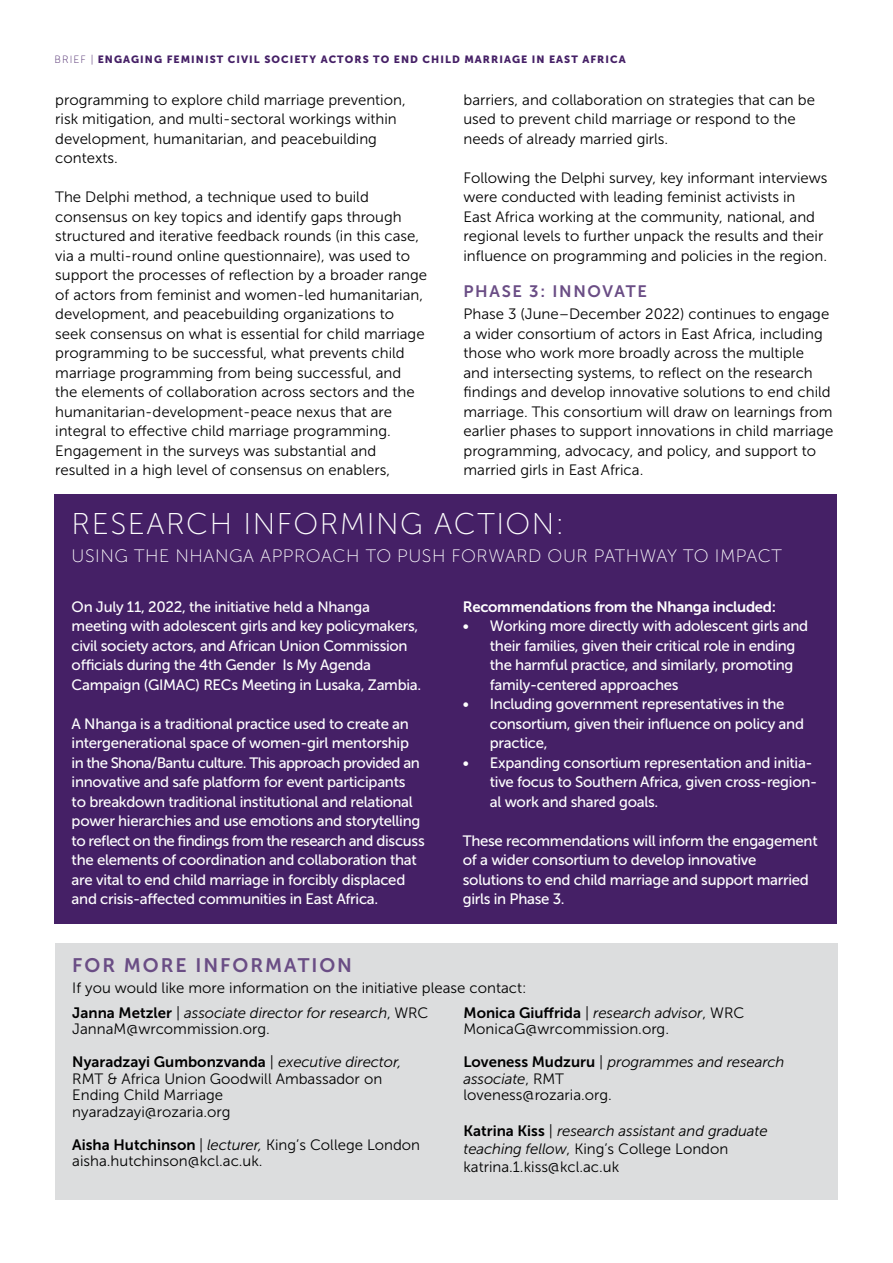
<style>
.page{position:relative;width:893px;height:1263px;background:#fff}
.page>*{position:absolute;margin:0;border:0;box-sizing:border-box;transform-origin:0 0}
.Box_Heading{font:30px "Museo Sans 100";letter-spacing:.05em;color:#fff}
.Heading_2{font:19.5px "Museo Sans 700";letter-spacing:.1em;color:#6a4d85}
.Box_Heading_2{font:18px "Museo Sans 100";letter-spacing:.03em;color:#fff}
.Heading_3{font:16.5px "Museo Sans 700";letter-spacing:.1em;color:#6a4d85}
.Body{font:15px/19.5px "Museo Sans 300";color:#000}
.Box_Text{font:15px/19.5px "Museo Sans 500";letter-spacing:-.02em;color:#fff}
.Body-2{font:italic 15px/16.5px "Museo Sans 300";letter-spacing:-.01em;color:#000}
.t1{font:15px "Museo Sans 700";letter-spacing:-.02em;color:#fff}
.Body-3{font:15px "Museo Sans 700";color:#000}
.t2{font:10.5px "Museo Sans 900";letter-spacing:.1em;color:#452066}
.s1{font-family:"Museo Sans 100"}
.s2{font-family:"Museo Sans 700";font-style:normal}
.s3{font-style:normal}
.s4{font-family:"Museo Sans 700"}
.s5{font-style:italic}
.s6{font-family:"Museo Sans 300"}
.s7{font-family:"Museo Sans 300";font-style:italic}
</style>
<div class="page">
<div style="left:55px;top:495px;width:782px;height:429px;background:#452066"></div>
<div style="left:55px;top:943px;width:783px;height:257px;background:#dcddde"></div>
<p class="t2" style="left:55px;top:54px;width:572px"><span class="s1">BRIEF |</span> ENGAGING FEMINIST CIVIL SOCIETY ACTORS TO END CHILD MARRIAGE IN EAST AFRICA</p>
<p class="Body" style="left:55px;top:90px;width:352px">programming to explore child marriage prevention, risk mitigation, and multi-sectoral workings within development, humanitarian, and peacebuilding contexts.</p>
<p class="Body" style="left:55px;top:187px;width:373px">The Delphi method, a technique used to build consensus on key topics and identify gaps through structured and iterative feedback rounds (in this case, via a multi-round online questionnaire), was used to support the processes of reflection by a broader range of actors from feminist and women-led humanitarian, development, and peacebuilding organizations to seek consensus on what is essential for child marriage programming to be successful, what prevents child marriage programming from being successful, and the elements of collaboration across sectors and the humanitarian-development-peace nexus that are integral to effective child marriage programming.<br>Engagement in the surveys was substantial and resulted in a high level of consensus on enablers,</p>
<p class="Body" style="left:463px;top:90px;width:353px">barriers, and collaboration on strategies that can be used to prevent child marriage or respond to the needs of already married girls.</p>
<p class="Body" style="left:463px;top:168px;width:365px">Following the Delphi survey, key informant interviews were conducted with leading feminist activists in<br>East Africa working at the community, national, and regional levels to further unpack the results and their influence on programming and policies in the region.</p>
<p class="Heading_3" style="left:463px;top:282px;width:185px">PHASE 3: INNOVATE</p>
<p class="Body" style="left:463px;top:304px;width:371px">Phase 3 (June–December 2022) continues to engage a wider consortium of actors in East Africa, including those who work more broadly across the multiple<br>and intersecting systems, to reflect on the research findings and develop innovative solutions to end child marriage. This consortium will draw on learnings from earlier phases to support innovations in child marriage programming, advocacy, and policy, and support to married girls in East Africa.</p>
<p class="Box_Heading" style="left:72px;top:508px;width:494px">RESEARCH INFORMING ACTION:</p>
<p class="Box_Heading_2" style="left:72px;top:546px;width:712px">USING THE NHANGA APPROACH TO PUSH FORWARD OUR PATHWAY TO IMPACT</p>
<p class="Box_Text" style="left:72px;top:597px;width:351px">On July 11, 2022, the initiative held a Nhanga meeting with adolescent girls and key policymakers, civil society actors, and African Union Commission officials during the 4th Gender Is My Agenda Campaign (GIMAC) RECs Meeting in Lusaka, Zambia.</p>
<p class="Box_Text" style="left:72px;top:714px;width:355px">A Nhanga is a traditional practice used to create an intergenerational space of women-girl mentorship in the Shona/Bantu culture. This approach provided an innovative and safe platform for event participants<br>to breakdown traditional institutional and relational power hierarchies and use emotions and storytelling to reflect on the findings from the research and discuss the elements of coordination and collaboration that are vital to end child marriage in forcibly displaced and crisis-affected communities in East Africa.</p>
<p class="t1" style="left:463px;top:598px;width:315px">Recommendations from the Nhanga included:</p>
<p class="Box_Text" style="left:490px;top:616px;width:320px;text-indent:-27px">• Working more directly with adolescent girls and their families, given their critical role in ending the harmful practice, and similarly, promoting family-centered approaches</p>
<p class="Box_Text" style="left:490px;top:694px;width:316px;text-indent:-27px">• Including government representatives in the consortium, given their influence on policy and practice,</p>
<p class="Box_Text" style="left:490px;top:753px;width:329px;text-indent:-27px">• Expanding consortium representation and initia&shy;tive focus to Southern Africa, given cross-region&shy;al work and shared goals.</p>
<p class="Box_Text" style="left:463px;top:831px;width:356px">These recommendations will inform the engagement of a wider consortium to develop innovative solutions to end child marriage and support married girls in Phase 3.</p>
<p class="Heading_2" style="left:72px;top:954px;width:281px">FOR MORE INFORMATION</p>
<p class="Body" style="left:72px;top:978px;width:456px">If you would like more information on the initiative please contact:</p>
<p class="Body-2" style="left:72px;top:1004px;width:358px"><span class="s2">Janna Metzler</span> <span class="s3">|</span> associate director for research<span class="s3">, WRC</span></p>
<p class="Body" style="left:72px;top:1019px;width:199px">JannaM@wrcommission.org.</p>
<p class="Body" style="left:72px;top:1054px;width:331px;line-height:16.5px"><span class="s4">Nyaradzayi Gumbonzvanda</span> | <span class="s5">executive director,<br></span>RMT &amp; Africa Union Goodwill Ambassador on<br>Ending Child Marriage</p>
<p class="Body" style="left:72px;top:1102px;width:160px">nyaradzayi@rozaria.org</p>
<p class="Body" style="left:72px;top:1135px;width:349px"><span class="s4">Aisha Hutchinson</span> | <span class="s5">lecturer,</span> King’s College London</p>
<p class="Body" style="left:72px;top:1151px;width:192px">aisha.hutchinson@kcl.ac.uk.</p>
<p class="Body-3" style="left:463px;top:1004px;width:282px">Monica Giuffrida <span class="s6">|</span> <span class="s7">research advisor</span><span class="s6">, WRC</span></p>
<p class="Body" style="left:463px;top:1019px;width:207px">MonicaG@wrcommission.org.</p>
<p class="Body-2" style="left:463px;top:1054px;width:322px"><span class="s2">Loveness Mudzuru</span> <span class="s3">|</span> programmes and research associate<span class="s3">, RMT</span></p>
<p class="Body" style="left:463px;top:1085px;width:150px">loveness@rozaria.org.</p>
<p class="Body-2" style="left:463px;top:1122px;width:306px;line-height:18px"><span class="s2">Katrina Kiss</span> <span class="s3">|</span> research assistant and graduate teaching fellow<span class="s3">, King’s College London</span></p>
<p class="Body" style="left:463px;top:1157px;width:157px">katrina.1.kiss@kcl.ac.uk</p>
</div>
